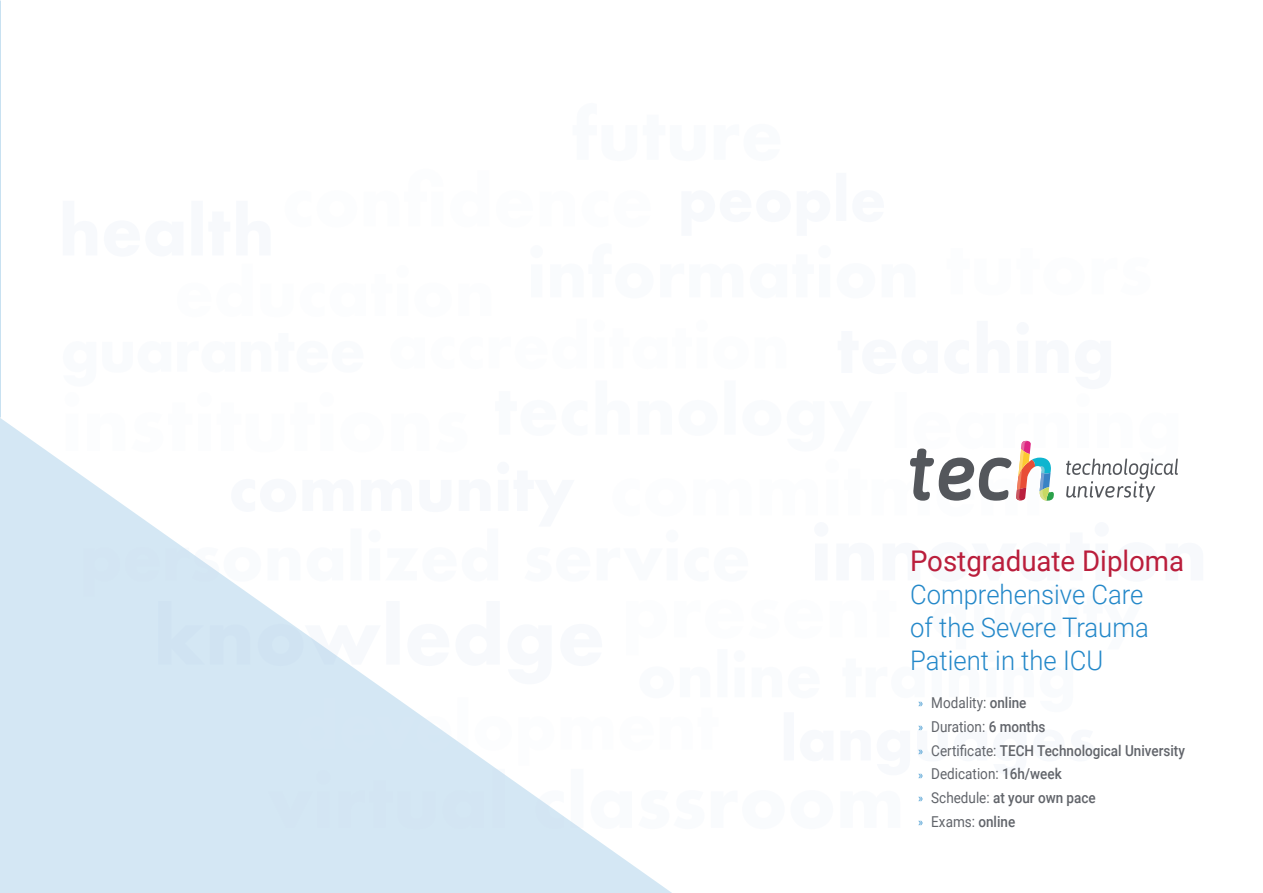
<style>
.page{position:relative;width:1263px;height:893px;background:#fff}
.page>*{position:absolute;margin:0;border:0;box-sizing:border-box;transform-origin:0 0}
.t1{font:28.5px "Roboto";color:#ba1e3c}
.t2{font:300 27px/33px "Roboto";color:#2488c9;scale:.95 1}
.t3{font:500 15px/23.7px "Roboto";color:#61646a;scale:.9 1}
.s1{font-family:"Myriad Pro";font-weight:400;font-size:12px;color:#2488c9}
.s2{font-weight:400}
</style>
<div class="page">
<div style="left:0;top:418px;width:672px;height:475px;background:#d4e7f4"></div>
<svg style="left:63px;top:418px;width:1115px;height:411px"></svg>
<h1 class="t1" style="left:910px;top:541px;width:276px">Postgraduate Diploma</h1>
<h2 class="t2" style="left:910px;top:577px;width:253px">Comprehensive Care of the Severe Trauma<br>Patient in the ICU</h2>
<p class="t3" style="left:918px;top:690px;width:297px"><span class="s1">»</span> <span class="s2">Modality:</span> online<br><span class="s1">»</span> <span class="s2">Duration:</span> 6 months<br><span class="s1">»</span> <span class="s2">Certificate:</span> TECH Technological University <span class="s1">»</span> <span class="s2">Dedication:</span> 16h/week<br><span class="s1">»</span> <span class="s2">Schedule:</span> at your own pace<br><span class="s1">»</span> <span class="s2">Exams:</span> online</p>
</div>
